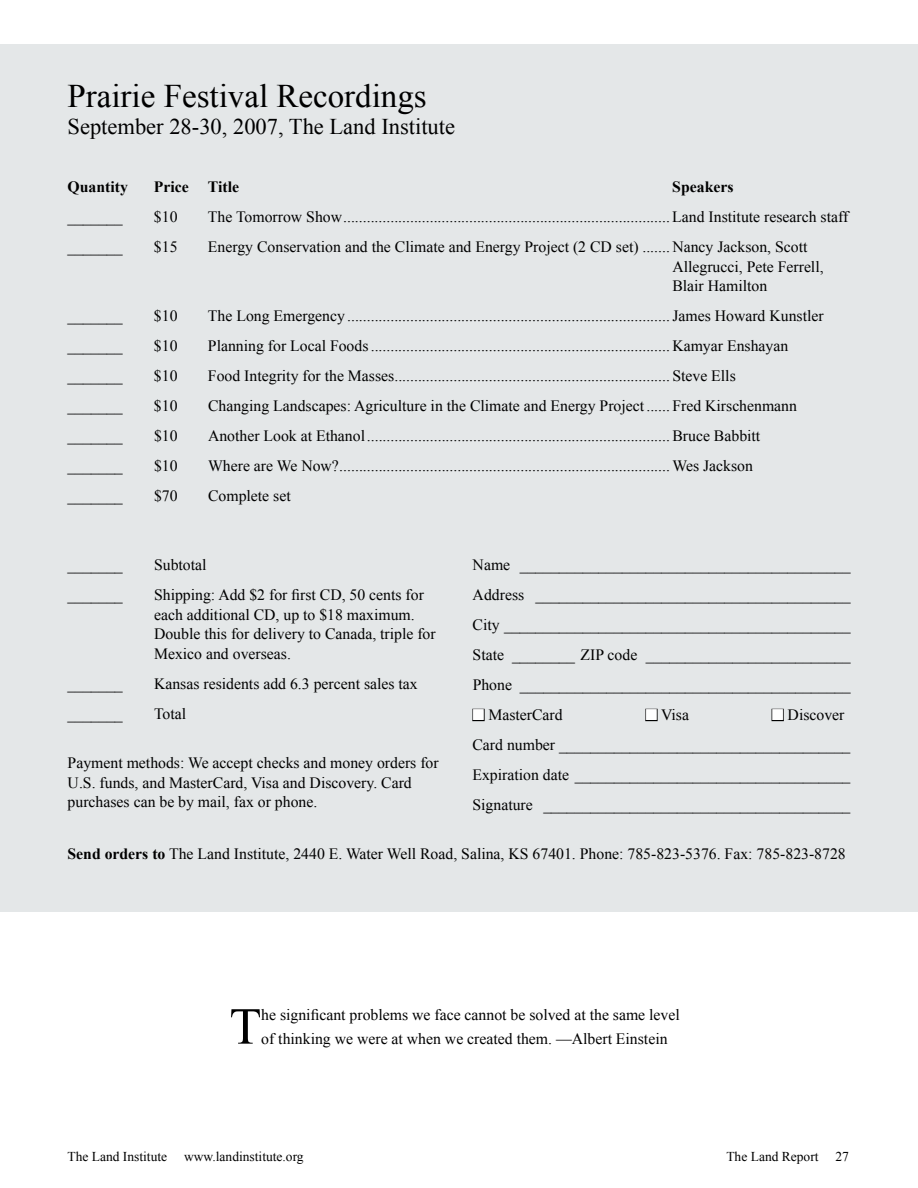
<style>
.page{position:relative;width:918px;height:1188px;background:#fff}
.page>*{position:absolute;margin:0;border:0;box-sizing:border-box;transform-origin:0 0}
.t1{font:52.05px "Times New Roman";color:#000}
.t2{font:33px "Times New Roman";color:#000}
.t3{font:22.5px "Times New Roman";color:#000}
.t4{font:15.75px/19.5px "Times New Roman";color:#000}
.t5{font:700 15.75px "Times New Roman";color:#000}
.t6{font:13.5px "Times New Roman";color:#000}
.s1{color:#fff}
.s2{font-weight:700}
</style>
<div class="page">
<div style="left:0;top:45px;width:918px;height:867px;background:#e4e7e8"></div>
<div style="left:472px;top:709px;width:13px;height:12px;border:2px solid #000"></div>
<div style="left:645px;top:709px;width:13px;height:12px;border:2px solid #000"></div>
<div style="left:772px;top:709px;width:12px;height:12px;border:2px solid #000"></div>
<h2 class="t2" style="left:68px;top:74px;width:361px">Prairie Festival Recordings</h2>
<h3 class="t3" style="left:68px;top:111px;width:389px">September 28-30, 2007, The Land Institute</h3>
<p class="t5" style="left:68px;top:176px;width:62px">Quantity</p>
<p class="t5" style="left:154px;top:176px;width:87px">Price Title</p>
<p class="t5" style="left:672px;top:176px;width:63px">Speakers</p>
<p class="t4" style="left:68px;top:207px;width:57px">_______</p>
<p class="t4" style="left:154px;top:207px;width:25px">$10</p>
<p class="t4" style="left:208px;top:207px;width:642px">The Tomorrow Show...................................................................................Land Institute research staff</p>
<p class="t4" style="left:68px;top:237px;width:57px">_______</p>
<p class="t4" style="left:68px;top:306px;width:57px">_______</p>
<p class="t4" style="left:68px;top:336px;width:57px">_______</p>
<p class="t4" style="left:68px;top:366px;width:57px">_______</p>
<p class="t4" style="left:68px;top:396px;width:57px">_______</p>
<p class="t4" style="left:68px;top:426px;width:57px">_______</p>
<p class="t4" style="left:68px;top:456px;width:57px">_______</p>
<p class="t4" style="left:68px;top:486px;width:57px">_______</p>
<p class="t4" style="left:154px;top:237px;width:25px">$15</p>
<p class="t4" style="left:672px;top:237px;width:153px;text-indent:-464px">Energy Conservation and the Climate and Energy Project (2 CD set) ....... Nancy Jackson, Scott<br>Allegrucci, Pete Ferrell,<br>Blair Hamilton</p>
<p class="t4" style="left:154px;top:306px;width:25px">$10</p>
<p class="t4" style="left:208px;top:306px;width:617px">The Long Emergency ..................................................................................James Howard Kunstler</p>
<p class="t4" style="left:154px;top:336px;width:25px">$10</p>
<p class="t4" style="left:208px;top:336px;width:582px">Planning for Local Foods............................................................................ Kamyar Enshayan</p>
<p class="t4" style="left:154px;top:366px;width:25px">$10</p>
<p class="t4" style="left:208px;top:366px;width:529px">Food Integrity for the Masses...................................................................... Steve Ells</p>
<p class="t4" style="left:154px;top:396px;width:25px">$10</p>
<p class="t4" style="left:208px;top:396px;width:591px">Changing Landscapes: Agriculture in the Climate and Energy Project...... Fred Kirschenmann</p>
<p class="t4" style="left:154px;top:426px;width:25px">$10</p>
<p class="t4" style="left:208px;top:426px;width:554px">Another Look at Ethanol.............................................................................Bruce Babbitt</p>
<p class="t4" style="left:154px;top:456px;width:25px">$10</p>
<p class="t4" style="left:208px;top:456px;width:546px">Where are We Now?....................................................................................Wes Jackson</p>
<p class="t4" style="left:154px;top:486px;width:25px">$70</p>
<p class="t4" style="left:208px;top:486px;width:84px">Complete set</p>
<p class="t4" style="left:154px;top:555px;width:54px">Subtotal</p>
<p class="t4" style="left:473px;top:550px;width:380px;line-height:30px;text-align:justify">Name __________________________________________ Address ________________________________________ City ____________________________________________ State ________ ZIP code __________________________ Phone __________________________________________</p>
<p class="t4" style="left:472px;top:705px;width:92px"><span class="s1">■</span> MasterCard</p>
<p class="t4" style="left:645px;top:705px;width:45px"><span class="s1">■</span> Visa</p>
<p class="t4" style="left:68px;top:555px;width:57px">_______</p>
<p class="t4" style="left:154px;top:585px;width:283px">Shipping: Add $2 for first CD, 50 cents for each additional CD, up to $18 maximum.<br>Double this for delivery to Canada, triple for Mexico and overseas.</p>
<p class="t4" style="left:68px;top:585px;width:57px">_______</p>
<p class="t4" style="left:154px;top:674px;width:265px">Kansas residents add 6.3 percent sales tax</p>
<p class="t4" style="left:68px;top:674px;width:57px">_______</p>
<p class="t4" style="left:154px;top:704px;width:34px">Total</p>
<p class="t4" style="left:68px;top:753px;width:373px">Payment methods: We accept checks and money orders for<br>U.S. funds, and MasterCard, Visa and Discovery. Card purchases can be by mail, fax or phone.</p>
<p class="t4" style="left:472px;top:700px;width:380px;line-height:30px;text-indent:299px"><span class="s1">■</span> Discover Card number _____________________________________ Expiration date ___________________________________ Signature _______________________________________</p>
<p class="t4" style="left:67px;top:844px;width:780px"><span class="s2">Send orders to</span> The Land Institute, 2440 E. Water Well Road, Salina, KS 67401. Phone: 785-823-5376. Fax: 785-823-8728</p>
<p class="t4" style="left:68px;top:704px;width:57px">_______</p>
<h1 class="t1" style="left:230px;top:991px;width:33px">T</h1>
<p class="t4" style="left:261px;top:1002px;width:420px;line-height:24px">he significant problems we face cannot be solved at the same level of thinking we were at when we created them. —Albert Einstein</p>
<p class="t6" style="left:68px;top:1148px;width:238px">The Land Institute www.landinstitute.org</p>
<p class="t6" style="left:726px;top:1148px;width:124px">The Land Report 27</p>
</div>
